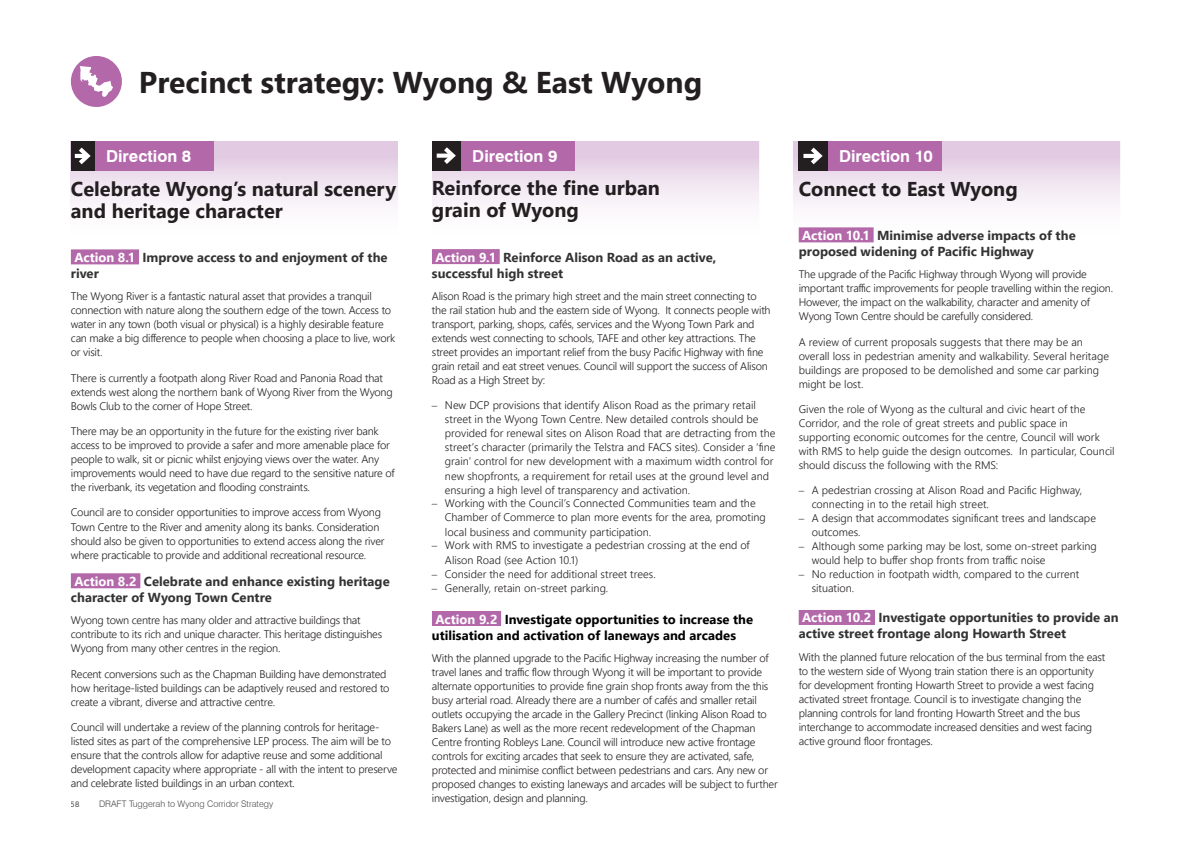
<style>
.page{position:relative;width:1191px;height:842px;background:#fff}
.page>*{position:absolute;margin:0;border:0;box-sizing:border-box;transform-origin:0 0}
.Gosford_Heading_Leve{font:700 30px "Segoe UI";color:#231f20}
.Direction{font:700 20px/22px "Segoe UI";color:#231f20}
.Circled_numbers{font:700 16.5px "Swiss 721 BT";color:#fff}
.Action_Heading{font:700 13px/16px "Segoe UI";color:#333}
.Action_Heading-2{font:700 13px/16px "Segoe UI";color:#000}
.Gosford_Body{font:300 11px/14px "Segoe UI";letter-spacing:-.02em;color:#231f20}
.Gosford_Body-2{font:300 11px/14px "Segoe UI";color:#231f20}
.t1{font:300 9px "Swiss 721 BT";color:#4b4c4d}
.t2{font:300 8px "Swiss 721 BT";color:#231f20}
.s1{color:#fff}
.s2{font-family:"Swiss 721 BT"}
</style>
<div class="page">
<div style="left:71px;top:56px;width:51px;height:51px;background:#b368aa;border-radius:50%"></div>
<svg style="left:80px;top:66px;width:33px;height:31px"></svg>
<div style="left:71px;top:141px;width:327px;height:101px;background:linear-gradient(to bottom,#e0c8e0,#fff)"></div>
<div style="left:432px;top:141px;width:327px;height:101px;background:linear-gradient(to bottom,#e0c8e0,#fff)"></div>
<div style="left:793px;top:141px;width:327px;height:101px;background:linear-gradient(to bottom,#e0c7e0,#fff)"></div>
<div style="left:798px;top:227px;width:75px;height:15px;background:#b368aa"></div>
<div style="left:798px;top:610px;width:77px;height:15px;background:#b368aa"></div>
<div style="left:798px;top:141px;width:30px;height:30px;background:#231f20"></div>
<svg style="left:803px;top:154px;width:3px;height:4px"></svg>
<svg style="left:806px;top:147px;width:17px;height:18px"></svg>
<div style="left:828px;top:141px;width:113px;height:29px;background:#b368aa"></div>
<div style="left:432px;top:249px;width:68px;height:15px;background:#b368aa"></div>
<div style="left:432px;top:611px;width:69px;height:15px;background:#b368aa"></div>
<div style="left:432px;top:141px;width:29px;height:29px;background:#231f20"></div>
<svg style="left:439px;top:147px;width:17px;height:17px"></svg>
<div style="left:461px;top:141px;width:114px;height:29px;background:#b368aa"></div>
<div style="left:71px;top:249px;width:68px;height:15px;background:#b368aa"></div>
<div style="left:71px;top:573px;width:69px;height:15px;background:#b368aa"></div>
<div style="left:71px;top:141px;width:24px;height:30px;background:#231f20"></div>
<svg style="left:74px;top:147px;width:17px;height:18px"></svg>
<div style="left:95px;top:141px;width:119px;height:29px;background:#b368aa"></div>
<p class="Gosford_Heading_Leve" style="left:139px;top:54px;width:565px">Precinct strategy: Wyong &amp; East Wyong</p>
<p class="Circled_numbers" style="left:106px;top:146px;width:87px">Direction 8</p>
<p class="Direction" style="left:71px;top:176px;width:327px">Celebrate Wyong’s natural scenery and heritage character</p>
<p class="Action_Heading" style="left:71px;top:248px;width:318px"><span class="s1">Action 8.1</span> Improve access to and enjoyment of the river</p>
<p class="Gosford_Body" style="left:71px;top:288px;width:326px">The Wyong River is a fantastic natural asset that provides a tranquil connection with nature along the southern edge of the town. Access to water in any town (both visual or physical) is a highly desirable feature can make a big difference to people when choosing a place to live, work or visit.</p>
<p class="Gosford_Body" style="left:71px;top:370px;width:323px">There is currently a footpath along River Road and Panonia Road that extends west along the northern bank of Wyong River from the Wyong<br>Bowls Club to the corner of Hope Street.</p>
<p class="Gosford_Body" style="left:71px;top:423px;width:325px">There may be an opportunity in the future for the existing river bank access to be improved to provide a safer and more amenable place for people to walk, sit or picnic whilst enjoying views over the water. Any improvements would need to have due regard to the sensitive nature of the riverbank, its vegetation and flooding constraints.</p>
<p class="Gosford_Body" style="left:71px;top:504px;width:315px">Council are to consider opportunities to improve access from Wyong Town Centre to the River and amenity along its banks. Consideration should also be given to opportunities to extend access along the river where practicable to provide and additional recreational resource.</p>
<p class="Action_Heading" style="left:71px;top:572px;width:320px"><span class="s1">Action 8.2</span> Celebrate and enhance existing heritage character of Wyong Town Centre</p>
<p class="Gosford_Body" style="left:71px;top:612px;width:313px">Wyong town centre has many older and attractive buildings that contribute to its rich and unique character. This heritage distinguishes<br>Wyong from many other centres in the region.</p>
<p class="Gosford_Body" style="left:71px;top:666px;width:320px">Recent conversions such as the Chapman Building have demonstrated how heritage-listed buildings can be adaptively reused and restored to create a vibrant, diverse and attractive centre.</p>
<p class="Gosford_Body" style="left:71px;top:719px;width:328px">Council will undertake a review of the planning controls for heritage&shy;listed sites as part of the comprehensive LEP process. The aim will be to ensure that the controls allow for adaptive reuse and some additional development capacity where appropriate - all with the intent to preserve and celebrate listed buildings in an urban context.</p>
<p class="t2" style="left:71px;top:799px;width:10px">58</p>
<p class="t1" style="left:99px;top:798px;width:176px">DRAFT Tuggerah to Wyong Corridor Strategy</p>
<p class="Circled_numbers" style="left:472px;top:146px;width:87px">Direction 9</p>
<p class="Direction" style="left:432px;top:176px;width:229px">Reinforce the fine urban grain of Wyong</p>
<p class="Action_Heading" style="left:432px;top:248px;width:286px"><span class="s1">Action 9.1</span> Reinforce Alison Road as an active, successful high street</p>
<p class="Gosford_Body" style="left:432px;top:288px;width:340px">Alison Road is the primary high street and the main street connecting to the rail station hub and the eastern side of Wyong. It connects people with transport, parking, shops, cafés, services and the Wyong Town Park and extends west connecting to schools, TAFE and other key attractions. The street provides an important relief from the busy Pacific Highway with fine grain retail and eat street venues. Council will support the success of Alison Road as a High Street by:</p>
<p class="Gosford_Body-2" style="left:445px;top:397px;width:332px;text-indent:-13px"><span class="s2">–</span> New DCP provisions that identify Alison Road as the primary retail street in the Wyong Town Centre. New detailed controls should be provided for renewal sites on Alison Road that are detracting from the street’s character (primarily the Telstra and FACS sites). Consider a ‘fine grain‘ control for new development with a maximum width control for new shopfronts, a requirement for retail uses at the ground level and ensuring a high level of transparency and activation.</p>
<p class="Gosford_Body-2" style="left:445px;top:495px;width:322px;text-indent:-13px"><span class="s2">–</span> Working with the Council’s Connected Communities team and the<br>Chamber of Commerce to plan more events for the area, promoting local business and community participation.</p>
<p class="Gosford_Body-2" style="left:445px;top:537px;width:306px;text-indent:-13px"><span class="s2">–</span> Work with RMS to investigate a pedestrian crossing at the end of<br>Alison Road (see Action 10.1)</p>
<p class="Gosford_Body-2" style="left:432px;top:565px;width:225px"><span class="s2">–</span> Consider the need for additional street trees.</p>
<p class="Gosford_Body-2" style="left:432px;top:579px;width:178px"><span class="s2">–</span> Generally, retain on-street parking.</p>
<p class="Action_Heading-2" style="left:432px;top:610px;width:323px"><span class="s1">Action 9.2</span> Investigate opportunities to increase the utilisation and activation of laneways and arcades</p>
<p class="Gosford_Body" style="left:432px;top:650px;width:347px">With the planned upgrade to the Pacific Highway increasing the number of travel lanes and traffic flow through Wyong it will be important to provide alternate opportunities to provide fine grain shop fronts away from the this busy arterial road. Already there are a number of cafés and smaller retail outlets occupying the arcade in the Gallery Precinct (linking Alison Road to Bakers Lane) as well as the more recent redevelopment of the Chapman Centre fronting Robleys Lane. Council will introduce new active frontage controls for exciting arcades that seek to ensure they are activated, safe, protected and minimise conflict between pedestrians and cars. Any new or proposed changes to existing laneways and arcades will be subject to further investigation, design and planning.</p>
<p class="Circled_numbers" style="left:839px;top:146px;width:95px">Direction 10</p>
<p class="Direction" style="left:798px;top:176px;width:220px">Connect to East Wyong</p>
<p class="Action_Heading" style="left:798px;top:226px;width:278px"><span class="s1">Action 10.1</span> Minimise adverse impacts of the proposed widening of Pacific Highway</p>
<p class="Gosford_Body" style="left:798px;top:266px;width:316px">The upgrade of the Pacific Highway through Wyong will provide important traffic improvements for people travelling within the region.<br>However, the impact on the walkability, character and amenity of Wyong Town Centre should be carefully considered.</p>
<p class="Gosford_Body-2" style="left:798px;top:334px;width:312px">A review of current proposals suggests that there may be an overall loss in pedestrian amenity and walkability. Several heritage buildings are proposed to be demolished and some car parking might be lost.</p>
<p class="Gosford_Body-2" style="left:798px;top:401px;width:317px">Given the role of Wyong as the cultural and civic heart of the Corridor, and the role of great streets and public space in supporting economic outcomes for the centre, Council will work with RMS to help guide the design outcomes. In particular, Council should discuss the following with the RMS:</p>
<p class="Gosford_Body-2" style="left:811px;top:482px;width:272px;text-indent:-13px"><span class="s2">–</span> A pedestrian crossing at Alison Road and Pacific Highway, connecting in to the retail high street.</p>
<p class="Gosford_Body-2" style="left:811px;top:510px;width:286px;text-indent:-13px"><span class="s2">–</span> A design that accommodates significant trees and landscape outcomes.</p>
<p class="Gosford_Body-2" style="left:811px;top:538px;width:287px;text-indent:-13px"><span class="s2">–</span> Although some parking may be lost, some on-street parking would help to buffer shop fronts from traffic noise</p>
<p class="Gosford_Body-2" style="left:811px;top:566px;width:269px;text-indent:-13px"><span class="s2">–</span> No reduction in footpath width, compared to the current situation.</p>
<p class="Action_Heading" style="left:798px;top:609px;width:321px"><span class="s1">Action 10.2</span> Investigate opportunities to provide an active street frontage along Howarth Street</p>
<p class="Gosford_Body" style="left:798px;top:649px;width:308px">With the planned future relocation of the bus terminal from the east to the western side of Wyong train station there is an opportunity for development fronting Howarth Street to provide a west facing activated street frontage. Council is to investigate changing the planning controls for land fronting Howarth Street and the bus interchange to accommodate increased densities and west facing active ground floor frontages.</p>
</div>
